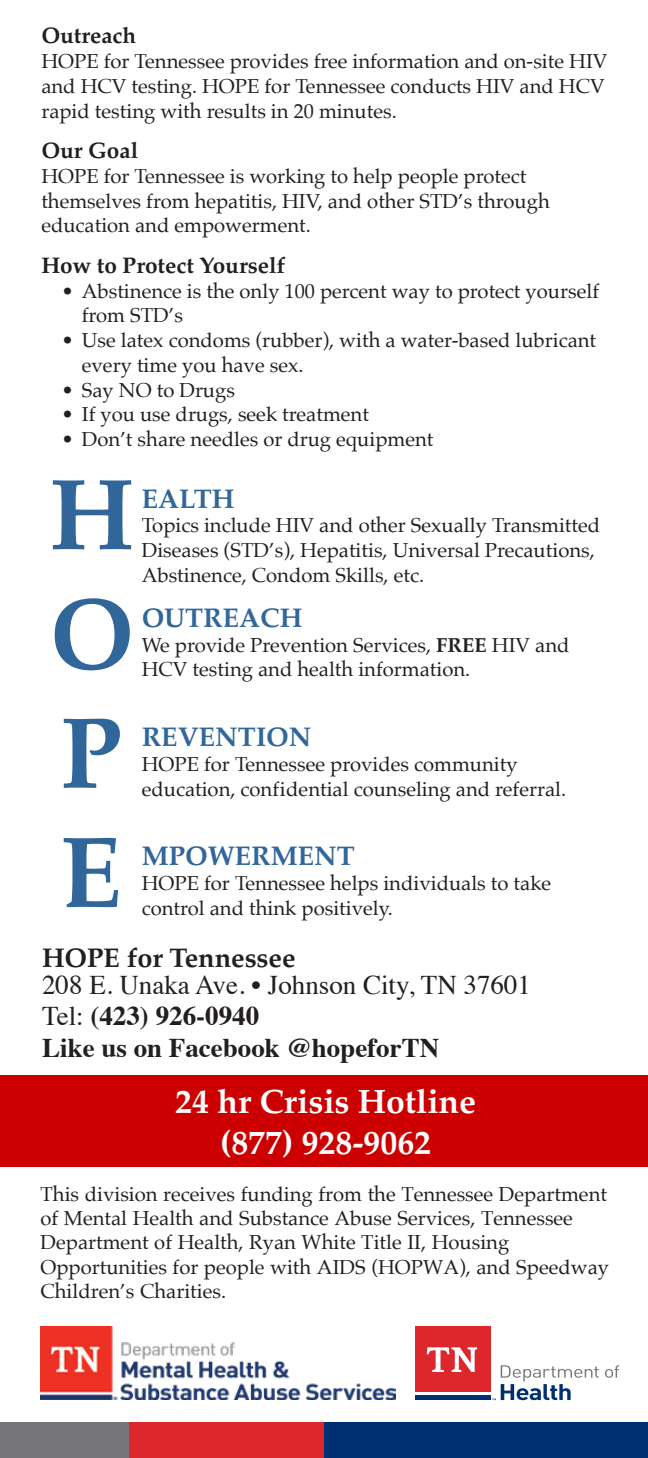
<style>
.page{position:relative;width:648px;height:1458px;background:#fff}
.page>*{position:absolute;margin:0;border:0;box-sizing:border-box;transform-origin:0 0}
.t1{font:700 101.25px "Palatino";color:#31669a}
.t2{font:700 33.75px "Palatino";color:#fff}
.t3{font:700 27px/31.5px "Times";color:#231f20}
.t4{font:27px "Times";color:#231f20}
.t5{font:700 27px "Palatino";color:#31669a}
.t6{font:700 27px "Palatino";color:#231f20}
.t7{font:700 22.5px "Palatino";color:#231f20}
.text{font:20.25px/24.8px "Palatino";color:#231f20}
.s1{font-weight:700}
.s2{font-weight:400}
</style>
<div class="page">
<img style="left:41px;top:1327px;width:354px;height:72px">
<div style="left:0;top:1422px;width:172px;height:36px;background:#77777a"></div>
<div style="left:130px;top:1422px;width:214px;height:36px;background:#dc272d"></div>
<div style="left:324px;top:1422px;width:324px;height:36px;background:#002f73"></div>
<div style="left:0;top:1075px;width:648px;height:92px;background:#c00"></div>
<svg style="left:605px;top:1365px;width:14px;height:13px"></svg>
<div style="left:415px;top:1327px;width:76px;height:65px;background:#dc272d"></div>
<div style="left:415px;top:1395px;width:76px;height:5px;background:#002f73"></div>
<svg style="left:427px;top:1347px;width:50px;height:25px"></svg>
<svg style="left:492px;top:1365px;width:107px;height:35px"></svg>
<p class="t7" style="left:41px;top:16px;width:96px">Outreach</p>
<p class="text" style="left:41px;top:49px;width:568px">HOPE for Tennessee provides free information and on-site HIV and HCV testing. HOPE for Tennessee conducts HIV and HCV rapid testing with results in 20 minutes.</p>
<p class="t7" style="left:41px;top:131px;width:98px">Our Goal</p>
<p class="text" style="left:41px;top:163px;width:510px">HOPE for Tennessee is working to help people protect themselves from hepatitis, HIV, and other STD’s through education and empowerment.</p>
<p class="t7" style="left:41px;top:246px;width:245px">How to Protect Yourself</p>
<p class="text" style="left:82px;top:278px;width:519px;text-indent:-20px">• Abstinence is the only 100 percent way to protect yourself from STD’s</p>
<p class="text" style="left:82px;top:328px;width:516px;text-indent:-20px">• Use latex condoms (rubber), with a water-based lubricant every time you have sex.</p>
<p class="text" style="left:62px;top:377px;width:175px">• Say NO to Drugs</p>
<p class="text" style="left:62px;top:402px;width:309px">• If you use drugs, seek treatment</p>
<p class="text" style="left:62px;top:427px;width:373px">• Don’t share needles or drug equipment</p>
<p class="t5" style="left:142px;top:475px;width:94px">EALTH</p>
<p class="text" style="left:142px;top:513px;width:460px">Topics include HIV and other Sexually Transmitted<br>Diseases (STD’s), Hepatitis, Universal Precautions,</p>
<p class="t1" style="left:49px;top:429px;width:86px">H</p>
<p class="t1" style="left:49px;top:548px;width:86px">O</p>
<p class="text" style="left:142px;top:563px;width:284px">Abstinence, Condom Skills, etc.</p>
<p class="t5" style="left:142px;top:595px;width:162px">OUTREACH</p>
<p class="text" style="left:142px;top:632px;width:429px">We provide Prevention Services, <span class="s1">FREE</span> HIV and</p>
<p class="text" style="left:142px;top:657px;width:330px">HCV testing and health information.</p>
<p class="t1" style="left:61px;top:667px;width:63px">P</p>
<p class="t5" style="left:142px;top:714px;width:171px">REVENTION</p>
<p class="text" style="left:142px;top:752px;width:377px">HOPE for Tennessee provides community</p>
<p class="text" style="left:142px;top:776px;width:426px">education, confidential counseling and referral.</p>
<p class="t1" style="left:61px;top:786px;width:63px">E</p>
<p class="t5" style="left:142px;top:833px;width:214px">MPOWERMENT</p>
<p class="text" style="left:142px;top:871px;width:411px">HOPE for Tennessee helps individuals to take</p>
<p class="text" style="left:142px;top:896px;width:253px">control and think positively.</p>
<p class="t6" style="left:42px;top:935px;width:255px">HOPE for Tennessee</p>
<p class="t4" style="left:42px;top:959px;width:490px">208 E. Unaka Ave. • Johnson City, TN 37601</p>
<p class="t3" style="left:42px;top:998px;width:399px"><span class="s2">Tel:</span> (423) 926-0940<br>Like us on Facebook @hopeforTN</p>
<p class="t2" style="left:175px;top:1073px;width:302px">24 hr Crisis Hotline</p>
<p class="t2" style="left:220px;top:1114px;width:212px">(877) 928-9062</p>
<p class="text" style="left:40px;top:1182px;width:570px">This division receives funding from the Tennessee Department of Mental Health and Substance Abuse Services, Tennessee Department of Health, Ryan White Title II, Housing Opportunities for people with AIDS (HOPWA), and Speedway Children’s Charities.</p>
</div>
